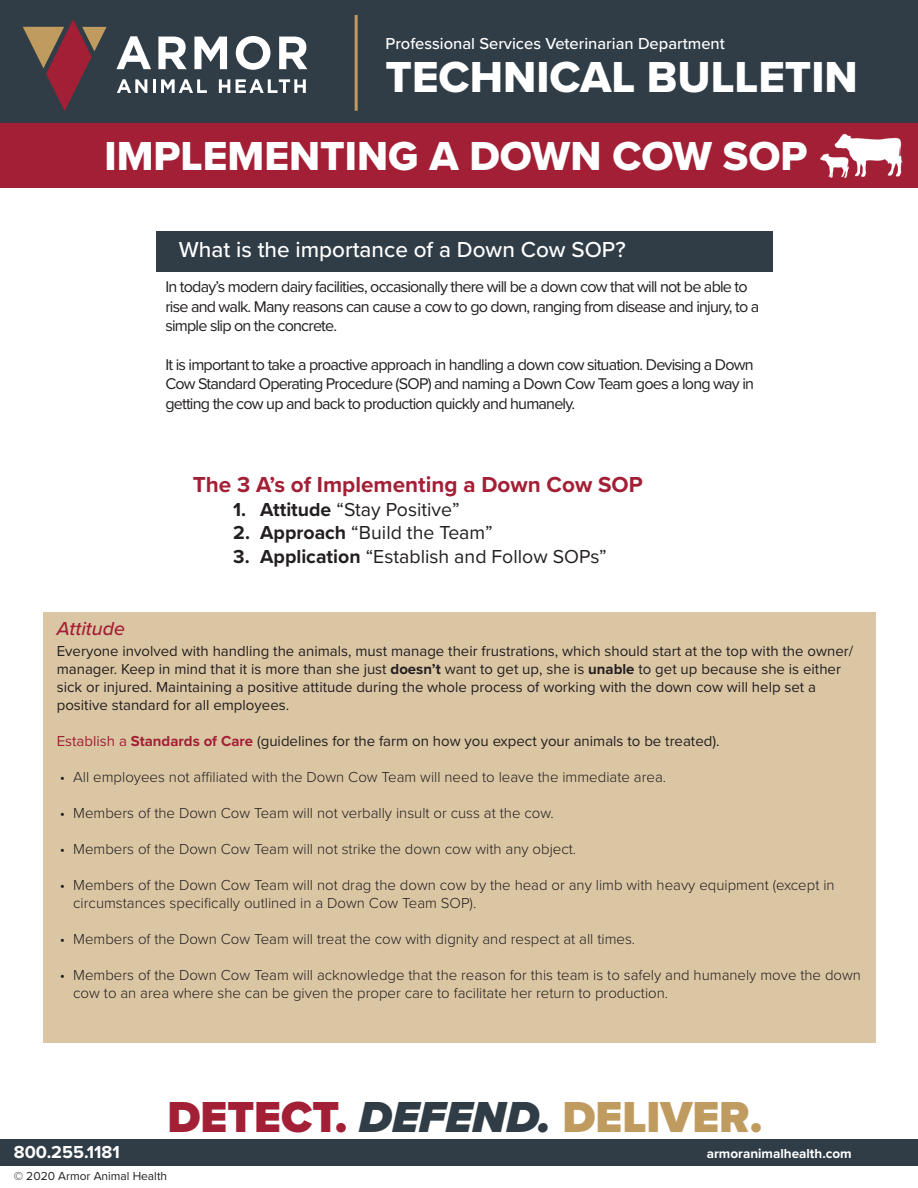
<style>
.page{position:relative;width:918px;height:1188px;background:#fff}
.page>*{position:absolute;margin:0;border:0;box-sizing:border-box;transform-origin:0 0}
.t1{font:900 45px "Proxima Nova";color:#bf9b5f}
.t2{font:45px "Proxima Nova Extrabld";color:#fff}
.t3{font:42px "Proxima Nova Extrabld";color:#fff}
.t4{font:500 22.5px "Proxima Nova";color:#fff}
.t5{font:700 22.5px "Proxima Nova";color:#a31f35}
.t6{font:19.5px "Proxima Nova";color:#231f20}
.t7{font:italic 500 19.5px "Proxima Nova";color:#a31f35}
.t8{font:700 18px "Proxima Nova";color:#fff}
.t9{font:500 16.5px "Proxima Nova";color:#fff}
.t10{font:16.2px/19.4px "Proxima Nova";letter-spacing:-.05em;color:#231f20}
.t11{font:300 15px/18px "Proxima Nova";color:#231f20}
.t12{font:15px/18px "Proxima Nova";color:#231f20}
.t13{font:700 13.5px "Proxima Nova";color:#fff}
.t14{font:12px "Proxima Nova";color:#231f20}
.s1{font-weight:700}
.s2{color:#a31f35}
.s3{font-weight:700;color:#a31f35}
.s4{font-style:italic;color:#303d47}
</style>
<div class="page">
<div style="left:0;top:0;width:918px;height:130px;background:#303d47"></div>
<div style="left:0;top:1139px;width:918px;height:27px;background:#303d47"></div>
<div style="left:0;top:123px;width:918px;height:65px;background:#a31f35"></div>
<svg style="left:117px;top:36px;width:34px;height:33px"></svg>
<svg style="left:158px;top:37px;width:29px;height:32px"></svg>
<svg style="left:194px;top:37px;width:33px;height:32px"></svg>
<svg style="left:236px;top:36px;width:34px;height:34px"></svg>
<svg style="left:279px;top:37px;width:28px;height:32px"></svg>
<svg style="left:117px;top:79px;width:30px;height:14px"></svg>
<hr style="left:153px;top:79px;width:3px;height:14px;background:#fff">
<svg style="left:161px;top:79px;width:46px;height:14px"></svg>
<svg style="left:219px;top:79px;width:11px;height:14px"></svg>
<svg style="left:236px;top:79px;width:70px;height:14px"></svg>
<svg style="left:23px;top:19px;width:84px;height:92px"></svg>
<hr style="left:355px;top:15px;width:3px;height:96px;background:#bf9b5f">
<img style="left:821px;top:133px;width:82px;height:45px">
<div style="left:43px;top:612px;width:833px;height:431px;background:#dbc6a4"></div>
<div style="left:157px;top:232px;width:616px;height:40px;background:#303d47"></div>
<p class="t9" style="left:386px;top:32px;width:341px">Professional Services Veterinarian Department</p>
<h1 class="t2" style="left:386px;top:44px;width:474px">TECHNICAL BULLETIN</h1>
<p class="t3" style="left:104px;top:124px;width:705px">IMPLEMENTING A DOWN COW SOP</p>
<p class="t4" style="left:179px;top:232px;width:448px">What is the importance of a Down Cow SOP?</p>
<p class="t10" style="left:165px;top:277px;width:595px">In today’s modern dairy facilities, occasionally there will be a down cow that will not be able to rise and walk. Many reasons can cause a cow to go down, ranging from disease and injury, to a simple slip on the concrete.</p>
<p class="t10" style="left:165px;top:354px;width:590px;text-align:justify">It is important to take a proactive approach in handling a down cow situation. Devising a Down Cow Standard Operating Procedure (SOP) and naming a Down Cow Team goes a long way in getting the cow up and back to production quickly and humanely.</p>
<p class="t5" style="left:193px;top:468px;width:452px">The 3 A’s of Implementing a Down Cow SOP</p>
<p class="t6" style="left:233px;top:495px;width:228px"><span class="s1">1. Attitude</span> “Stay Positive”</p>
<p class="t6" style="left:233px;top:518px;width:261px"><span class="s1">2. Approach</span> “Build the Team”</p>
<p class="t6" style="left:233px;top:542px;width:375px"><span class="s1">3. Application</span> “Establish and Follow SOPs”</p>
<p class="t7" style="left:57px;top:614px;width:70px">Attitude</p>
<p class="t12" style="left:57px;top:642px;width:798px">Everyone involved with handling the animals, must manage their frustrations, which should start at the top with the owner/ manager. Keep in mind that it is more than she just <span class="s1">doesn’t</span> want to get up, she is <span class="s1">unable</span> to get up because she is either sick or injured. Maintaining a positive attitude during the whole process of working with the down cow will help set a positive standard for all employees.</p>
<p class="t12" style="left:57px;top:732px;width:664px"><span class="s2">Establish a</span> <span class="s3">Standards of Care</span> (guidelines for the farm on how you expect your animals to be treated).</p>
<p class="t11" style="left:60px;top:768px;width:608px">• All employees not affiliated with the Down Cow Team will need to leave the immediate area.</p>
<p class="t11" style="left:60px;top:804px;width:496px">• Members of the Down Cow Team will not verbally insult or cuss at the cow.</p>
<p class="t11" style="left:60px;top:840px;width:518px">• Members of the Down Cow Team will not strike the down cow with any object.</p>
<p class="t11" style="left:73px;top:876px;width:763px;text-indent:-14px">• Members of the Down Cow Team will not drag the down cow by the head or any limb with heavy equipment (except in circumstances specifically outlined in a Down Cow Team SOP).</p>
<p class="t11" style="left:60px;top:930px;width:577px">• Members of the Down Cow Team will treat the cow with dignity and respect at all times.</p>
<p class="t11" style="left:73px;top:966px;width:789px;text-indent:-14px">• Members of the Down Cow Team will acknowledge that the reason for this team is to safely and humanely move the down cow to an area where she can be given the proper care to facilitate her return to production.</p>
<h1 class="t1" style="left:168px;top:1083px;width:596px"><span class="s2">DETECT.</span> <span class="s4">DEFEND.</span> DELIVER.</h1>
<p class="t8" style="left:14px;top:1139px;width:108px">800.255.1181</p>
<p class="t13" style="left:707px;top:1144px;width:146px">armoranimalhealth.com</p>
<p class="t14" style="left:14px;top:1167px;width:155px">© 2020 Armor Animal Health</p>
</div>
